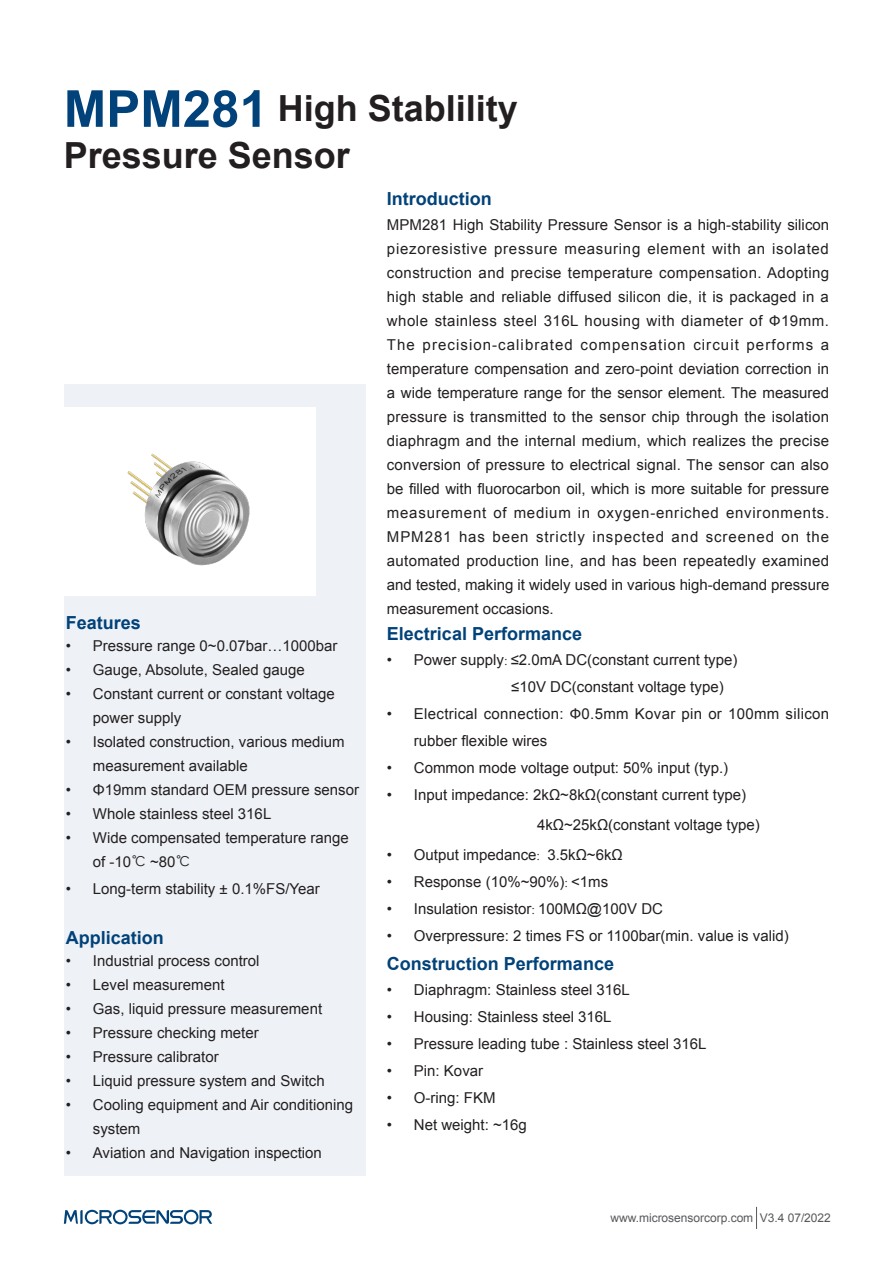
<style>
.page{position:relative;width:893px;height:1263px;background:#fff}
.page>*{position:absolute;margin:0;border:0;box-sizing:border-box;transform-origin:0 0}
.t1{font:700 36px "Arial";color:#231f20}
.t2{font:700 18px "Arial";color:#004279}
.t3{font:15px/24px "Arial";color:#231f20}
.t4{font:15px/27px "Arial";letter-spacing:.02em;color:#231f20}
.t5{font:12px "Arial";color:#57585a}
.s1{font-size:51px;color:#004279}
.s2{font-family:"ST Xihei"}
.s3{font-family:"Adobe Song Std";font-weight:300}
</style>
<div class="page">
<svg style="left:756px;top:1207px;width:1px;height:22px"></svg>
<svg style="left:64px;top:1209px;width:148px;height:15px"></svg>
<div style="left:64px;top:384px;width:302px;height:791px;background:#eef2f6"></div>
<div style="left:64px;top:407px;width:251px;height:189px;background:#fff"></div>
<img style="left:127px;top:453px;width:123px;height:113px">
<p class="t1" style="left:64px;top:83px;width:456px"><span class="s1">MPM281</span> High Stablility</p>
<p class="t1" style="left:64px;top:130px;width:288px">Pressure Sensor</p>
<p class="t2" style="left:66px;top:610px;width:77px">Features</p>
<p class="t3" style="left:66px;top:633px;width:273px">• Pressure range 0~0.07bar…1000bar</p>
<p class="t3" style="left:66px;top:657px;width:240px">• Gauge, Absolute, Sealed gauge</p>
<p class="t3" style="left:93px;top:681px;width:243px;text-indent:-27px">• Constant current or constant voltage power supply</p>
<p class="t3" style="left:93px;top:729px;width:253px;text-indent:-27px">• Isolated construction, various medium measurement available</p>
<p class="t3" style="left:66px;top:777px;width:295px">• Φ19mm standard OEM pressure sensor</p>
<p class="t3" style="left:66px;top:801px;width:207px">• Whole stainless steel 316L</p>
<p class="t3" style="left:93px;top:825px;width:257px;text-indent:-27px">• Wide compensated temperature range of -10<span class="s2">℃</span> ~80<span class="s2">℃</span></p>
<p class="t3" style="left:66px;top:876px;width:255px">• Long-term stability ± 0.1%FS/Year</p>
<p class="t2" style="left:66px;top:925px;width:100px">Application</p>
<p class="t3" style="left:66px;top:948px;width:195px">• Industrial process control</p>
<p class="t3" style="left:66px;top:972px;width:160px">• Level measurement</p>
<p class="t3" style="left:66px;top:996px;width:258px">• Gas, liquid pressure measurement</p>
<p class="t3" style="left:66px;top:1020px;width:194px">• Pressure checking meter</p>
<p class="t3" style="left:66px;top:1044px;width:154px">• Pressure calibrator</p>
<p class="t3" style="left:66px;top:1068px;width:260px">• Liquid pressure system and Switch</p>
<p class="t3" style="left:93px;top:1092px;width:262px;text-indent:-27px">• Cooling equipment and Air conditioning system</p>
<p class="t3" style="left:66px;top:1140px;width:258px">• Aviation and Navigation inspection</p>
<p class="t2" style="left:387px;top:186px;width:106px">Introduction</p>
<p class="t3" style="left:387px;top:212px;width:444px;text-align:justify">MPM281 High Stability Pressure Sensor is a high-stability silicon piezoresistive pressure measuring element with an isolated construction and precise temperature compensation. Adopting high stable and reliable diffused silicon die, it is packaged in a whole stainless steel 316L housing with diameter of Ф19mm.<br>The precision-calibrated compensation circuit performs a temperature compensation and zero-point deviation correction in a wide temperature range for the sensor element. The measured pressure is transmitted to the sensor chip through the isolation diaphragm and the internal medium, which realizes the precise conversion of pressure to electrical signal. The sensor can also be filled with fluorocarbon oil, which is more suitable for pressure measurement of medium in oxygen-enriched environments.<br>MPM281 has been strictly inspected and screened on the automated production line, and has been repeatedly examined and tested, making it widely used in various high-demand pressure measurement occasions.</p>
<p class="t2" style="left:387px;top:621px;width:197px">Electrical Performance</p>
<p class="t3" style="left:387px;top:647px;width:352px">• Power supply<span class="s3">:</span> ≤2.0mA DC(constant current type)</p>
<p class="t3" style="left:511px;top:674px;width:214px">≤10V DC(constant voltage type)</p>
<p class="t4" style="left:414px;top:700px;width:417px;text-indent:-27px">• Electrical connection: Ф0.5mm Kovar pin or 100mm silicon rubber flexible wires</p>
<p class="t3" style="left:387px;top:755px;width:343px">• Common mode voltage output: 50% input (typ.)</p>
<p class="t3" style="left:387px;top:782px;width:361px">• Input impedance: 2kΩ~8kΩ(constant current type)</p>
<p class="t3" style="left:537px;top:812px;width:224px">4kΩ~25kΩ(constant voltage type)</p>
<p class="t3" style="left:387px;top:842px;width:237px">• Output impedance<span class="s3">:</span> 3.5kΩ~6kΩ</p>
<p class="t3" style="left:387px;top:869px;width:223px">• Response (10%~90%)<span class="s3">:</span> &lt;1ms</p>
<p class="t3" style="left:387px;top:896px;width:278px">• Insulation resistor<span class="s3">:</span> 100MΩ@100V DC</p>
<p class="t3" style="left:387px;top:923px;width:403px">• Overpressure: 2 times FS or 1100bar(min. value is valid)</p>
<p class="t2" style="left:387px;top:951px;width:229px">Construction Performance</p>
<p class="t3" style="left:387px;top:977px;width:244px">• Diaphragm: Stainless steel 316L</p>
<p class="t3" style="left:387px;top:1004px;width:226px">• Housing: Stainless steel 316L</p>
<p class="t3" style="left:387px;top:1031px;width:321px">• Pressure leading tube : Stainless steel 316L</p>
<p class="t3" style="left:387px;top:1058px;width:98px">• Pin: Kovar</p>
<p class="t3" style="left:387px;top:1085px;width:110px">• O-ring: FKM</p>
<p class="t3" style="left:387px;top:1112px;width:141px">• Net weight: ~16g</p>
<p class="t5" style="left:611px;top:1210px;width:222px">www.microsensorcorp.com V3.4 07/2022</p>
</div>
